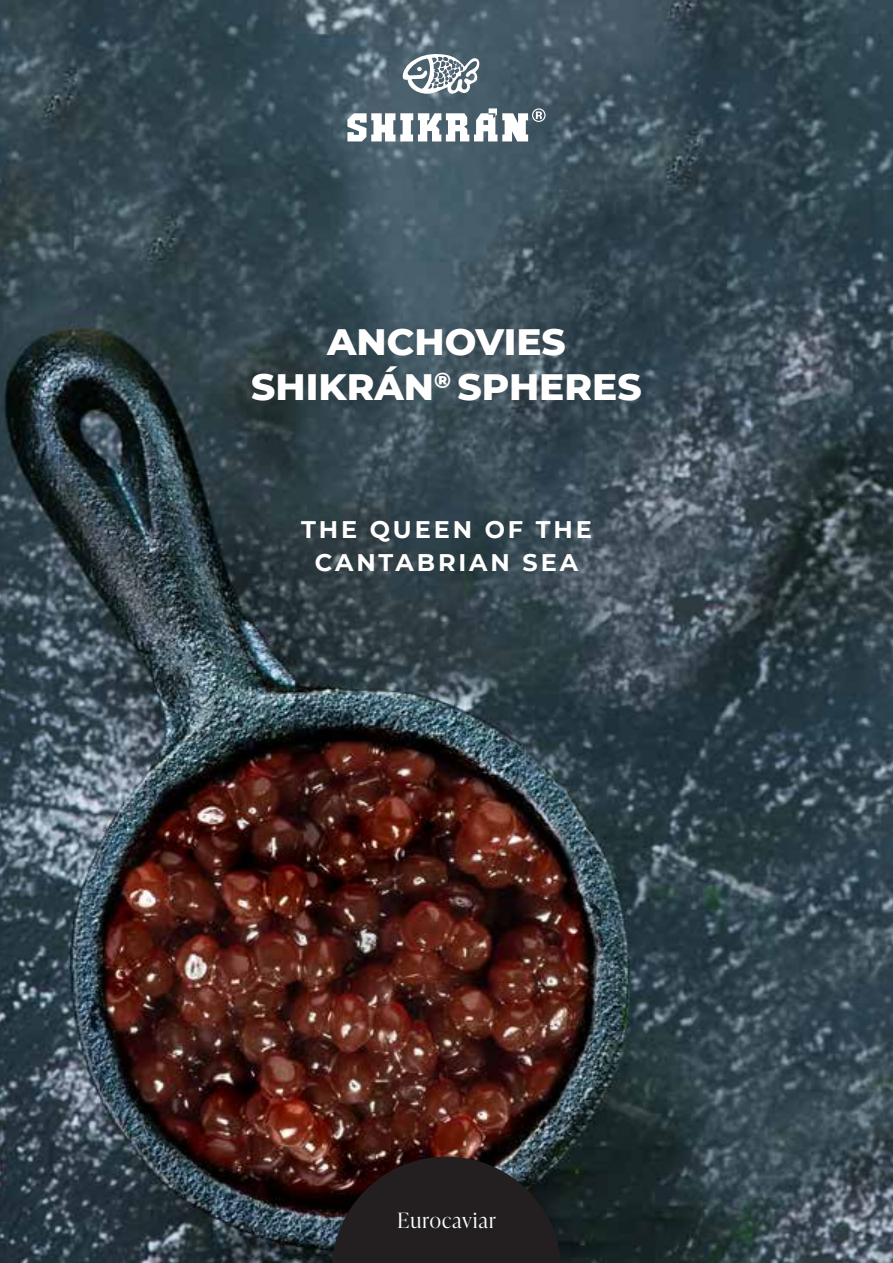
<style>
.page{position:relative;width:893px;height:1263px;background:#fff}
.page>*{position:absolute;margin:0;border:0;box-sizing:border-box;transform-origin:0 0}
.t1{font:800 37.5px/45px "Montserrat";color:#fff;text-align:center}
.t2{font:700 24px/33px "Montserrat";letter-spacing:.12em;color:#fff;text-align:center}
.t3{font:300 21px "Ivy Presto Display";letter-spacing:.055em;color:#fff}
</style>
<div class="page">
<img style="left:0;top:0;width:893px;height:1263px">
<svg style="left:332px;top:1157px;width:229px;height:106px;background:#241f20"></svg>
<svg style="left:347px;top:108px;width:199px;height:33px"></svg>
<svg style="left:402px;top:53px;width:78px;height:42px"></svg>
<p class="t1" style="left:251px;top:317px;width:392px">ANCHOVIES<br>SHIKRÁN<sup>®</sup> SPHERES</p>
<p class="t2" style="left:301px;top:512px;width:292px">THE QUEEN OF THE<br>CANTABRIAN SEA</p>
<p class="t3" style="left:397px;top:1205px;width:100px">Eurocaviar</p>
</div>
